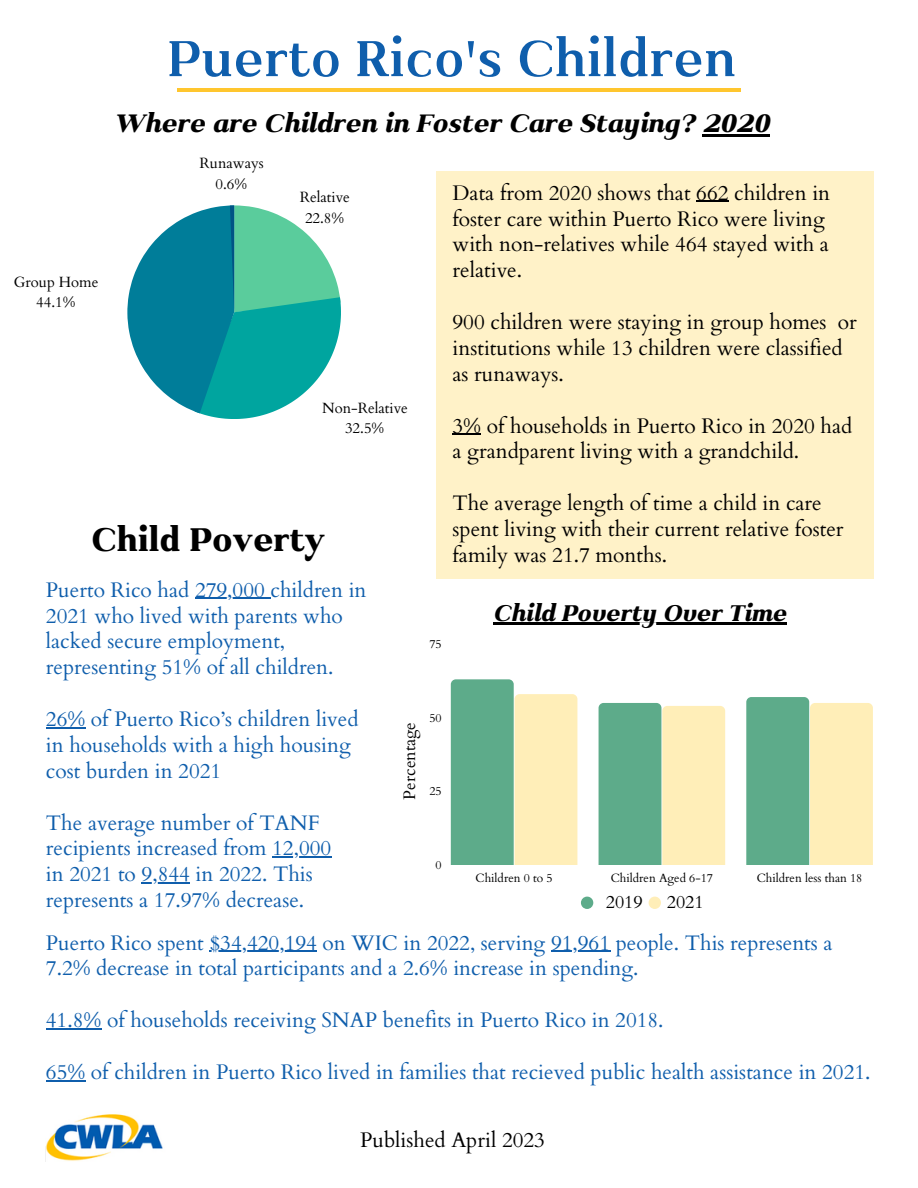
<style>
.page{position:relative;width:918px;height:1188px;background:#fff}
.page>*{position:absolute;margin:0;border:0;box-sizing:border-box;transform-origin:0 0}
.t1{font:600 60px "Kulachat Serif";color:#0f5eac}
.t2{font:800 39px "Kulachat Serif";color:#000}
.t3{font:italic 800 30px "Kulachat Serif";color:#000}
.t4{font:italic 800 27px "Kulachat Serif";color:#000}
.t5{font:21px/25.8px "Cardo";color:#0f5eac}
.t6{font:21px/25.8px "Cardo";color:#000}
.t7{font:18px "Cardo";color:#000}
.t8{font:16.65px "Cardo";color:#000}
.t9{font:14.85px/20.5px "Cardo";color:#000;text-align:center}
.t10{font:12px "Cardo";color:#000}
</style>
<div class="page">
<svg style="left:451px;top:679px;width:126px;height:186px"></svg>
<svg style="left:599px;top:703px;width:126px;height:162px"></svg>
<svg style="left:746px;top:697px;width:127px;height:168px"></svg>
<svg style="left:127px;top:205px;width:214px;height:214px"></svg>
<div style="left:436px;top:171px;width:437px;height:407px;background:#fff2c8"></div>
<hr style="left:696px;top:201px;width:33px;height:1px;background:#000">
<svg style="left:453px;top:434px;width:28px;height:1px"></svg>
<hr style="left:702px;top:135px;width:67px;height:2px;background:#000">
<hr style="left:195px;top:598px;width:75px;height:1px;background:#0f5eac">
<hr style="left:46px;top:727px;width:39px;height:1px;background:#0f5eac">
<hr style="left:272px;top:857px;width:59px;height:1px;background:#0f5eac">
<hr style="left:142px;top:882px;width:48px;height:2px;background:#0f5eac">
<svg style="left:581px;top:897px;width:12px;height:12px"></svg>
<svg style="left:649px;top:897px;width:12px;height:12px"></svg>
<hr style="left:177px;top:88px;width:564px;height:3px;background:#ffc62e">
<img style="left:46px;top:1114px;width:117px;height:47px">
<hr style="left:210px;top:951px;width:107px;height:1px;background:#0f5eac">
<hr style="left:551px;top:951px;width:59px;height:1px;background:#0f5eac">
<hr style="left:57px;top:1028px;width:44px;height:1px;background:#0f5eac">
<hr style="left:46px;top:1080px;width:39px;height:1px;background:#0f5eac">
<hr style="left:493px;top:623px;width:293px;height:2px;background:#000">
<h1 class="t1" style="left:168px;top:20px;width:570px">Puerto Rico's Children</h1>
<h3 class="t3" style="left:114px;top:104px;width:657px">Where are Children in Foster Care Staying? 2020</h3>
<p class="t9" style="left:14px;top:272px;width:86px">Group Home<br>44.1%</p>
<p class="t9" style="left:200px;top:153px;width:66px">Runaways<br>0.6%</p>
<p class="t9" style="left:300px;top:187px;width:52px">Relative<br>22.8%</p>
<p class="t9" style="left:322px;top:398px;width:87px">Non-Relative<br>32.5%</p>
<h2 class="t2" style="left:92px;top:514px;width:235px">Child Poverty</h2>
<p class="t5" style="left:46px;top:577px;width:322px">Puerto Rico had 279,000 children in<br>2021 who lived with parents who lacked secure employment, representing 51% of all children.</p>
<p class="t5" style="left:46px;top:707px;width:314px">26% of Puerto Rico’s children lived in households with a high housing cost burden in 2021</p>
<p class="t5" style="left:46px;top:810px;width:287px">The average number of TANF recipients increased from 12,000 in 2021 to 9,844 in 2022. This represents a 17.97% decrease.</p>
<p class="t10" style="left:429px;top:636px;width:14px">75</p>
<p class="t8" style="left:399px;top:800px;width:79px;rotate:-90deg">Percentage</p>
<p class="t10" style="left:429px;top:710px;width:14px">50</p>
<p class="t10" style="left:429px;top:784px;width:14px">25</p>
<p class="t10" style="left:436px;top:857px;width:8px">0</p>
<p class="t6" style="left:453px;top:180px;width:379px">Data from 2020 shows that 662 children in foster care within Puerto Rico were living with non-relatives while 464 stayed with a relative.</p>
<p class="t6" style="left:453px;top:310px;width:406px">900 children were staying in group homes or institutions while 13 children were classified as runaways.</p>
<p class="t6" style="left:453px;top:413px;width:401px">3% of households in Puerto Rico in 2020 had a grandparent living with a grandchild.</p>
<p class="t6" style="left:453px;top:491px;width:393px">The average length of time a child in care spent living with their current relative foster family was 21.7 months.</p>
<p class="t4" style="left:493px;top:595px;width:295px">Child Poverty Over Time</p>
<p class="t10" style="left:476px;top:870px;width:79px">Children 0 to 5</p>
<p class="t10" style="left:611px;top:870px;width:104px">Children Aged 6-17</p>
<p class="t10" style="left:757px;top:870px;width:107px">Children less than 18</p>
<p class="t7" style="left:606px;top:891px;width:38px">2019</p>
<p class="t7" style="left:667px;top:891px;width:38px">2021</p>
<p class="t5" style="left:46px;top:930px;width:788px">Puerto Rico spent $34,420,194 on WIC in 2022, serving 91,961 people. This represents a<br>7.2% decrease in total participants and a 2.6% increase in spending.</p>
<p class="t5" style="left:46px;top:1008px;width:619px">41.8% of households receiving SNAP benefits in Puerto Rico in 2018.</p>
<p class="t5" style="left:46px;top:1059px;width:826px">65% of children in Puerto Rico lived in families that recieved public health assistance in 2021.</p>
<p class="t6" style="left:360px;top:1128px;width:186px">Published April 2023</p>
</div>
